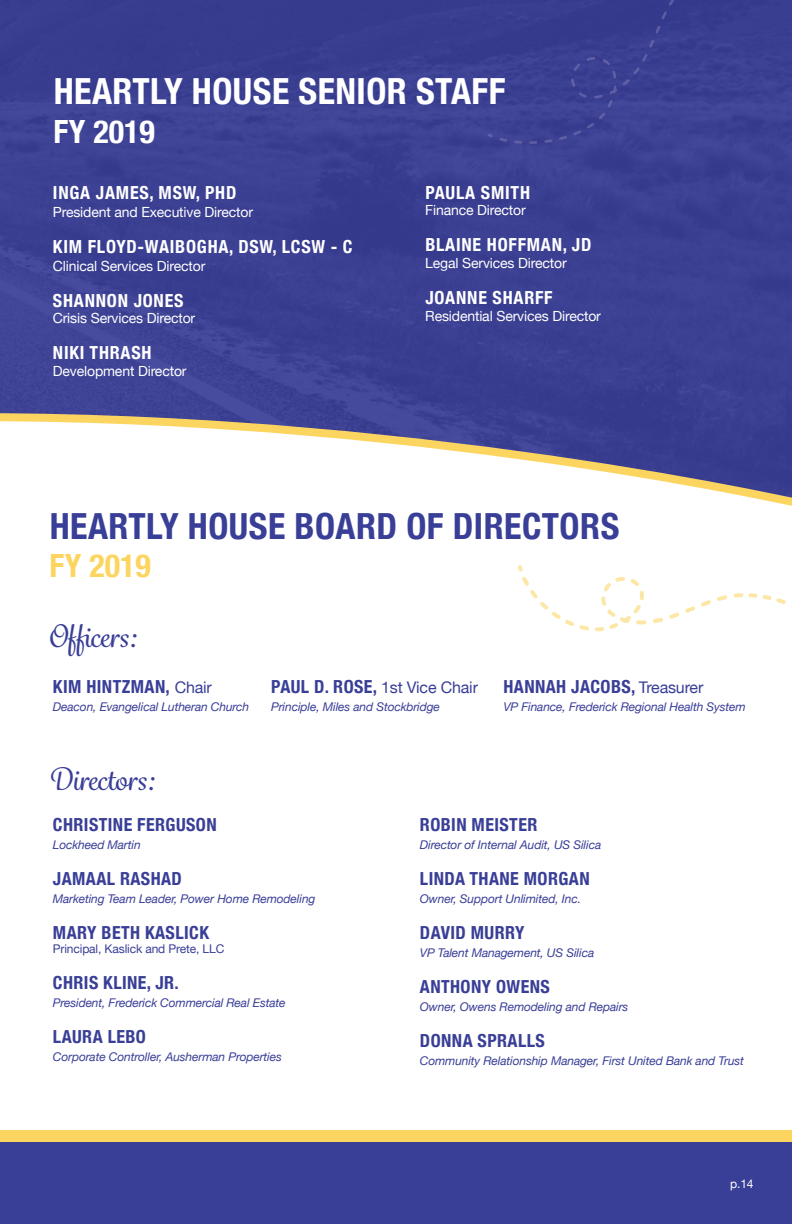
<style>
.page{position:relative;width:792px;height:1224px;background:#fff}
.page>*{position:absolute;margin:0;border:0;box-sizing:border-box;transform-origin:0 0}
.t1{font:700 condensed 36px "Helvetica Neue";letter-spacing:.015em;color:#393e97}
.t2{font:700 condensed 36px "Helvetica Neue";letter-spacing:.015em;color:#fff}
.t3{font:700 condensed 32px "Helvetica Neue";color:#fff}
.t4{font:700 condensed 32px "Helvetica Neue";color:#fcd561}
.t5{font:500 30px "Grafolita Script";letter-spacing:-.01em;color:#393e97}
.t6{font:700 condensed 18px "Helvetica Neue";letter-spacing:.025em;color:#393e97}
.t7{font:700 condensed 18px "Helvetica Neue";letter-spacing:.045em;color:#fff}
.t8{font:16px "Helvetica Neue";letter-spacing:-.01em;color:#393e97}
.t9{font:14px "Helvetica Neue";letter-spacing:-.01em;color:#fff}
.t10{font:italic 12px "Helvetica Neue";letter-spacing:-.01em;color:#393e97}
.t11{font:12px "Helvetica Neue";letter-spacing:-.01em;color:#393e97}
.t12{font:12px "Helvetica Neue";color:#fff}
.s1{font-weight:400;font-stretch:normal;font-size:16px}
.s2{font-weight:700;font-stretch:condensed;font-size:18px}
</style>
<div class="page">
<svg style="left:0;top:0;width:792px;height:506px;background:#56599e"></svg>
<div style="left:0;top:1142px;width:792px;height:82px;background:#393e97"></div>
<div style="left:0;top:1130px;width:792px;height:12px;background:#fcd561"></div>
<svg style="left:493px;top:140px;width:103px;height:7px"></svg>
<div style="left:486px;top:0;width:306px;height:140px;background:#3a3f91"></div>
<svg style="left:518px;top:565px;width:274px;height:67px"></svg>
<h1 class="t2" style="left:54px;top:70px;width:453px">HEARTLY HOUSE SENIOR STAFF</h1>
<h2 class="t3" style="left:54px;top:112px;width:103px">FY 2019</h2>
<h3 class="t7" style="left:53px;top:181px;width:185px">INGA JAMES, MSW, PHD</h3>
<p class="t9" style="left:53px;top:201px;width:202px">President and Executive Director</p>
<h3 class="t7" style="left:53px;top:235px;width:301px">KIM FLOYD-WAIBOGHA, DSW, LCSW - C</h3>
<p class="t9" style="left:53px;top:255px;width:154px">Clinical Services Director</p>
<h3 class="t7" style="left:53px;top:289px;width:132px">SHANNON JONES</h3>
<p class="t9" style="left:53px;top:308px;width:144px">Crisis Services Director</p>
<h3 class="t7" style="left:53px;top:342px;width:100px">NIKI THRASH</h3>
<p class="t9" style="left:53px;top:361px;width:135px">Development Director</p>
<h3 class="t7" style="left:425px;top:181px;width:106px">PAULA SMITH</h3>
<p class="t9" style="left:425px;top:200px;width:102px">Finance Director</p>
<h3 class="t7" style="left:425px;top:234px;width:167px">BLAINE HOFFMAN, JD</h3>
<p class="t9" style="left:425px;top:253px;width:143px">Legal Services Director</p>
<h3 class="t7" style="left:425px;top:287px;width:129px">JOANNE SHARFF</h3>
<p class="t9" style="left:425px;top:306px;width:177px">Residential Services Director</p>
<h1 class="t1" style="left:50px;top:504px;width:571px">HEARTLY HOUSE BOARD OF DIRECTORS</h1>
<h2 class="t4" style="left:50px;top:546px;width:103px">FY 2019</h2>
<h3 class="t5" style="left:48px;top:616px;width:91px">Officers:</h3>
<h3 class="t6" style="left:53px;top:676px;width:161px">KIM HINTZMAN, <span class="s1">Chair</span></h3>
<p class="t10" style="left:53px;top:699px;width:198px">Deacon, Evangelical Lutheran Church</p>
<h3 class="t5" style="left:48px;top:760px;width:108px">Directors:</h3>
<h3 class="t8" style="left:271px;top:676px;width:208px"><span class="s2">PAUL D. ROSE,</span> 1st Vice Chair</h3>
<p class="t10" style="left:271px;top:699px;width:170px">Principle, Miles and Stockbridge</p>
<h3 class="t6" style="left:503px;top:676px;width:201px">HANNAH JACOBS, <span class="s1">Treasurer</span></h3>
<p class="t10" style="left:503px;top:699px;width:244px">VP Finance, Frederick Regional Health System</p>
<h3 class="t6" style="left:53px;top:813px;width:165px">CHRISTINE FERGUSON</h3>
<p class="t10" style="left:53px;top:837px;width:89px">Lockheed Martin</p>
<h3 class="t6" style="left:53px;top:867px;width:130px">JAMAAL RASHAD</h3>
<p class="t10" style="left:53px;top:891px;width:264px">Marketing Team Leader, Power Home Remodeling</p>
<h3 class="t6" style="left:53px;top:921px;width:158px">MARY BETH KASLICK</h3>
<p class="t11" style="left:53px;top:940px;width:173px">Principal, Kaslick and Prete, LLC</p>
<h3 class="t6" style="left:53px;top:972px;width:127px">CHRIS KLINE, JR.</h3>
<p class="t10" style="left:53px;top:996px;width:234px">President, Frederick Commercial Real Estate</p>
<h3 class="t6" style="left:53px;top:1026px;width:95px">LAURA LEBO</h3>
<p class="t10" style="left:53px;top:1050px;width:231px">Corporate Controller, Ausherman Properties</p>
<h3 class="t6" style="left:420px;top:813px;width:119px">ROBIN MEISTER</h3>
<p class="t10" style="left:420px;top:837px;width:183px">Director of Internal Audit, US Silica</p>
<h3 class="t6" style="left:420px;top:867px;width:171px">LINDA THANE MORGAN</h3>
<p class="t10" style="left:420px;top:891px;width:163px">Owner, Support Unlimited, Inc.</p>
<h3 class="t6" style="left:420px;top:921px;width:106px">DAVID MURRY</h3>
<p class="t10" style="left:420px;top:945px;width:176px">VP Talent Management, US Silica</p>
<h3 class="t6" style="left:420px;top:975px;width:131px">ANTHONY OWENS</h3>
<p class="t10" style="left:420px;top:999px;width:210px">Owner, Owens Remodeling and Repairs</p>
<h3 class="t6" style="left:420px;top:1029px;width:126px">DONNA SPRALLS</h3>
<p class="t10" style="left:420px;top:1053px;width:326px">Community Relationship Manager, First United Bank and Trust</p>
<p class="t12" style="left:730px;top:1175px;width:25px">p.14</p>
</div>
